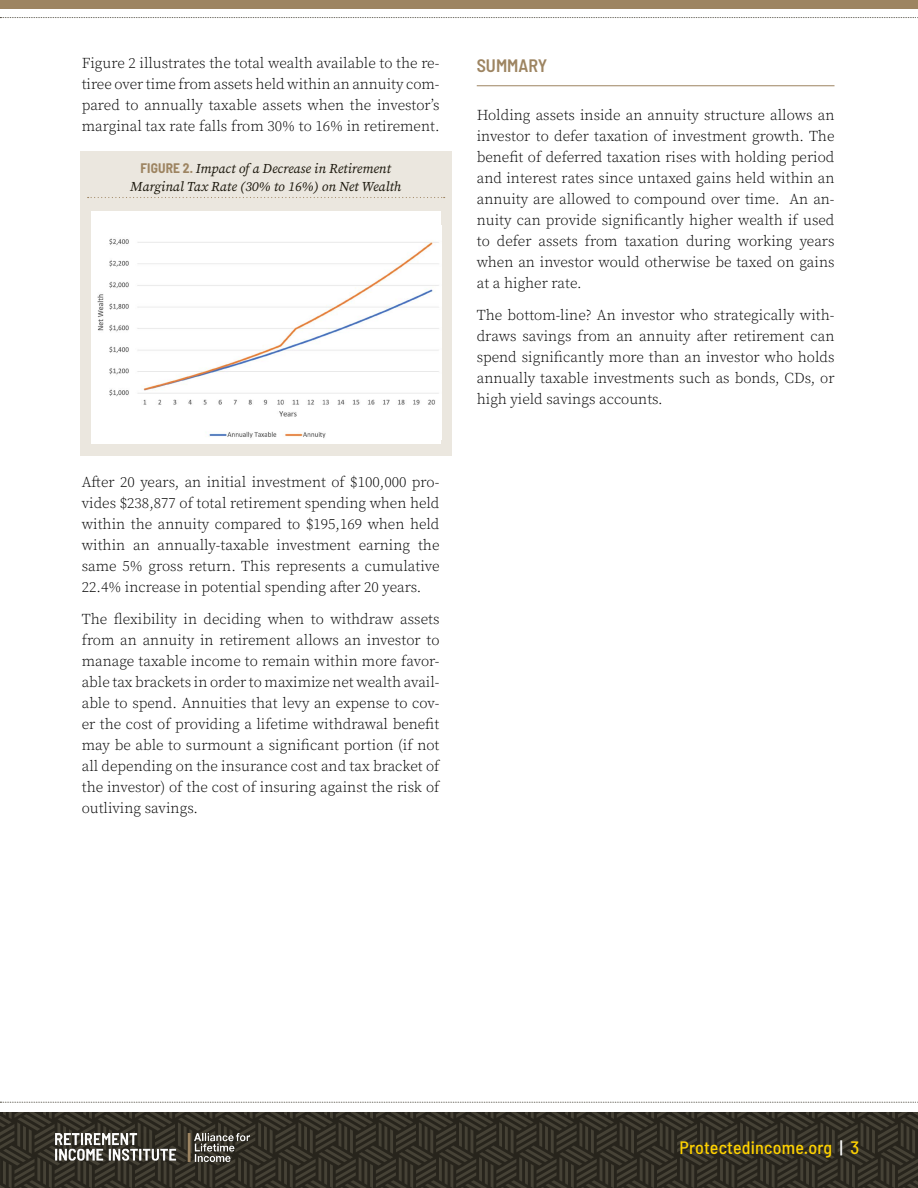
<style>
.page{position:relative;width:918px;height:1188px;background:#fff}
.page>*{position:absolute;margin:0;border:0;box-sizing:border-box;transform-origin:0 0}
.t1{font:500 semi-condensed 18px "Barlow";letter-spacing:.01em;color:#ffd200}
.t2{font:600 semi-condensed 18px "Barlow";color:#9d8461}
.t3{font:300 15px/21px "Source Serif Pro";color:#000;text-align:justify}
.t4{font:italic 13.5px/18px "Source Serif Variable";color:#1b170c;text-align:center}
.s1{font-family:"Barlow";font-weight:700;font-style:normal;font-stretch:semi-condensed;color:#9d8461}
.s2{color:#fff}
</style>
<div class="page">
<svg style="left:0;top:1112px;width:918px;height:76px;background:#343027"></svg>
<svg style="left:0;top:1102px;width:918px;height:1px"></svg>
<svg style="left:0;top:17px;width:918px;height:1px"></svg>
<div style="left:0;top:0;width:918px;height:9px;background:#9d8461"></div>
<img style="left:55px;top:1134px;width:195px;height:27px">
<hr style="left:477px;top:85px;width:358px;height:1px;background:#9d8461">
<div style="left:80px;top:152px;width:371px;height:304px;background:#ebe7df"></div>
<svg style="left:88px;top:197px;width:357px;height:1px"></svg>
<div style="left:91px;top:211px;width:350px;height:233px;background:#fff"></div>
<img style="left:97px;top:238px;width:342px;height:201px">
<p class="t3" style="left:82px;top:52px;width:359px">Figure 2 illustrates the total wealth available to the re&shy;tiree over time from assets held within an annuity com&shy;pared to annually taxable assets when the investor’s marginal tax rate falls from 30% to 16% in retirement.</p>
<p class="t4" style="left:130px;top:160px;width:272px"><span class="s1">FIGURE 2.</span> Impact of a Decrease in Retirement<br>Marginal Tax Rate (30% to 16%) on Net Wealth</p>
<p class="t3" style="left:82px;top:471px;width:359px">After 20 years, an initial investment of $100,000 pro&shy;vides $238,877 of total retirement spending when held within the annuity compared to $195,169 when held within an annually-taxable investment earning the same 5% gross return. This represents a cumulative 22.4% increase in potential spending after 20 years.</p>
<p class="t3" style="left:82px;top:609px;width:359px">The flexibility in deciding when to withdraw assets from an annuity in retirement allows an investor to manage taxable income to remain within more favor&shy;able tax brackets in order to maximize net wealth avail&shy;able to spend. Annuities that levy an expense to cov&shy;er the cost of providing a lifetime withdrawal benefit may be able to surmount a significant portion (if not all depending on the insurance cost and tax bracket of the investor) of the cost of insuring against the risk of outliving savings.</p>
<p class="t2" style="left:477px;top:53px;width:72px">SUMMARY</p>
<p class="t3" style="left:477px;top:105px;width:359px">Holding assets inside an annuity structure allows an investor to defer taxation of investment growth. The benefit of deferred taxation rises with holding period and interest rates since untaxed gains held within an annuity are allowed to compound over time. An an&shy;nuity can provide significantly higher wealth if used to defer assets from taxation during working years when an investor would otherwise be taxed on gains at a higher rate.</p>
<p class="t3" style="left:477px;top:305px;width:359px">The bottom-line? An investor who strategically with&shy;draws savings from an annuity after retirement can spend significantly more than an investor who holds annually taxable investments such as bonds, CDs, or high yield savings accounts.</p>
<p class="t1" style="left:679px;top:1136px;width:182px">Protectedincome.org <span class="s2">|</span> 3</p>
</div>
